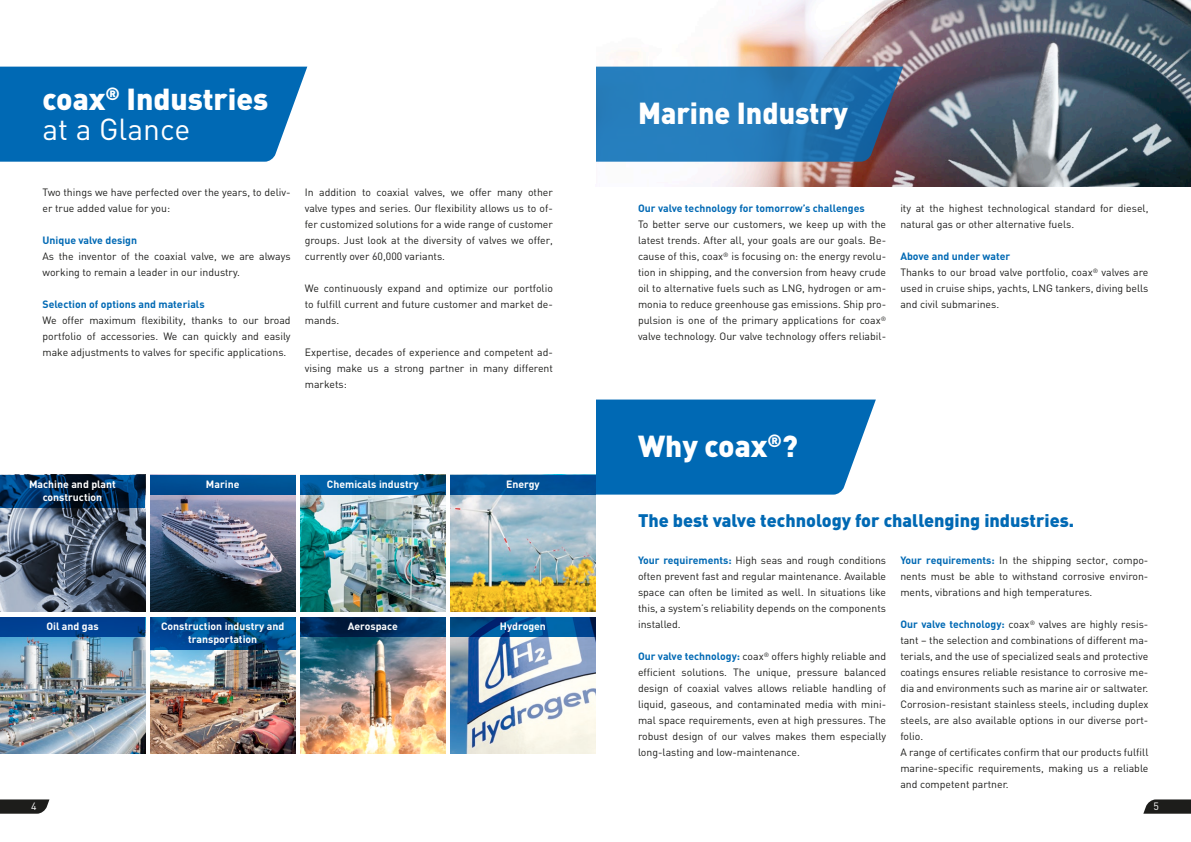
<style>
.page{position:relative;width:1191px;height:842px;background:#fff}
.page>*{position:absolute;margin:0;border:0;box-sizing:border-box;transform-origin:0 0}
.t1{font:900 30px/30px "DIN";color:#fff}
.t2{font:900 30px "DIN";color:#fff;scale:.95 1}
.t3{font:900 18px "DIN";color:#0069b4}
.t4{font:10.5px/16px "DIN";color:#1d1d1b;text-align:justify}
.t5{font:700 10.5px/13px "DIN";color:#fff;text-align:center}
.t6{font:700 10.5px "DIN";color:#0069b4}
.t7{font:10.5px "DIN";color:#fff}
.s1{font-weight:400}
.s2{font-weight:700;color:#0069b4}
</style>
<div class="page">
<svg style="left:1143px;top:799px;width:48px;height:15px"></svg>
<svg style="left:0;top:799px;width:49px;height:15px"></svg>
<img style="left:596px;top:0;width:595px;height:187px">
<div style="left:0;top:67px;width:307px;height:95px;background:#0069b4"></div>
<svg style="left:595px;top:400px;width:281px;height:95px;background:#1173b9"></svg>
<svg style="left:596px;top:67px;width:307px;height:95px;background:#2775b0"></svg>
<img style="left:0;top:508px;width:145px;height:103px">
<img style="left:0;top:637px;width:145px;height:116px">
<img style="left:150px;top:495px;width:145px;height:116px">
<img style="left:150px;top:650px;width:145px;height:103px">
<img style="left:300px;top:495px;width:145px;height:116px">
<img style="left:300px;top:637px;width:145px;height:116px">
<img style="left:450px;top:495px;width:145px;height:116px">
<img style="left:450px;top:637px;width:145px;height:116px">
<svg style="left:0;top:475px;width:145px;height:33px;background:#002b56"></svg>
<div style="left:0;top:617px;width:145px;height:20px;background:#004192"></div>
<div style="left:150px;top:475px;width:145px;height:20px;background:#005094"></div>
<svg style="left:150px;top:617px;width:145px;height:33px;background:#004c8e"></svg>
<svg style="left:300px;top:475px;width:145px;height:20px;background:#005b9c"></svg>
<svg style="left:300px;top:617px;width:145px;height:20px;background:#002b59"></svg>
<div style="left:450px;top:475px;width:145px;height:20px;background:#005097"></div>
<svg style="left:450px;top:617px;width:145px;height:20px;background:#004f93"></svg>
<h1 class="t1" style="left:43px;top:82px;width:227px">coax<sup>®</sup> Industries <span class="s1">at a Glance</span></h1>
<h1 class="t2" style="left:638px;top:93px;width:222px">Marine Industry</h1>
<p class="t4" style="left:43px;top:184px;width:250px">Two things we have perfected over the years, to deliv&shy;er true added value for you:</p>
<p class="t6" style="left:43px;top:233px;width:96px">Unique valve design</p>
<p class="t4" style="left:43px;top:248px;width:250px">As the inventor of the coaxial valve, we are always working to remain a leader in our industry.</p>
<p class="t6" style="left:43px;top:297px;width:164px">Selection of options and materials</p>
<p class="t4" style="left:43px;top:312px;width:250px">We offer maximum flexibility, thanks to our broad portfolio of accessories. We can quickly and easily make adjustments to valves for specific applications.</p>
<p class="t4" style="left:305px;top:184px;width:250px">In addition to coaxial valves, we offer many other valve types and series. Our flexibility allows us to of&shy;fer customized solutions for a wide range of customer groups. Just look at the diversity of valves we offer, currently over 60,000 variants.</p>
<p class="t4" style="left:305px;top:280px;width:250px">We continuously expand and optimize our portfolio to fulfill current and future customer and market de&shy;mands.</p>
<p class="t4" style="left:305px;top:344px;width:250px">Expertise, decades of experience and competent ad&shy;vising make us a strong partner in many different markets:</p>
<p class="t6" style="left:638px;top:201px;width:228px">Our valve technology for tomorrow’s challenges</p>
<p class="t4" style="left:638px;top:216px;width:250px">To better serve our customers, we keep up with the latest trends. After all, your goals are our goals. Be&shy;cause of this, coax<sup>®</sup> is focusing on: the energy revolu&shy;tion in shipping, and the conversion from heavy crude oil to alternative fuels such as LNG, hydrogen or am&shy;monia to reduce greenhouse gas emissions. Ship pro&shy;pulsion is one of the primary applications for coax<sup>® </sup>valve technology. Our valve technology offers reliabil-</p>
<p class="t4" style="left:900px;top:200px;width:250px">ity at the highest technological standard for diesel, natural gas or other alternative fuels.</p>
<p class="t4" style="left:900px;top:248px;width:250px;text-align:left"><span class="s2">Above and under water<br></span>Thanks to our broad valve portfolio, coax<sup>®</sup> valves are used in cruise ships, yachts, LNG tankers, diving bells and civil submarines.</p>
<h1 class="t1" style="left:638px;top:429px;width:161px">Why coax<sup>®</sup>?</h1>
<p class="t5" style="left:29px;top:477px;width:88px">Machine and plant construction</p>
<p class="t5" style="left:206px;top:477px;width:35px">Marine</p>
<p class="t5" style="left:327px;top:477px;width:93px">Chemicals industry</p>
<p class="t5" style="left:506px;top:477px;width:35px">Energy</p>
<h2 class="t3" style="left:638px;top:509px;width:438px">The best valve technology for challenging industries.</h2>
<p class="t5" style="left:46px;top:619px;width:54px">Oil and gas</p>
<p class="t5" style="left:161px;top:619px;width:125px">Construction industry and transportation</p>
<p class="t5" style="left:348px;top:619px;width:51px">Aerospace</p>
<p class="t5" style="left:500px;top:619px;width:48px">Hydrogen</p>
<p class="t4" style="left:638px;top:552px;width:250px"><span class="s2">Your requirements:</span> High seas and rough conditions often prevent fast and regular maintenance. Available space can often be limited as well. In situations like this, a system’s reliability depends on the components installed.</p>
<p class="t4" style="left:638px;top:648px;width:250px"><span class="s2">Our valve technology:</span> coax<sup>®</sup> offers highly reliable and efficient solutions. The unique, pressure balanced design of coaxial valves allows reliable handling of liquid, gaseous, and contaminated media with mini&shy;mal space requirements, even at high pressures. The robust design of our valves makes them especially long-lasting and low-maintenance.</p>
<p class="t4" style="left:900px;top:552px;width:250px"><span class="s2">Your requirements:</span> In the shipping sector, compo&shy;nents must be able to withstand corrosive environ&shy;ments, vibrations and high temperatures.</p>
<p class="t4" style="left:900px;top:616px;width:250px;text-align:left"><span class="s2">Our valve technology:</span> coax<sup>®</sup> valves are highly resis&shy;tant – the selection and combinations of different ma&shy;terials, and the use of specialized seals and protective coatings ensures reliable resistance to corrosive me&shy;dia and environments such as marine air or saltwater.<br>Corrosion-resistant stainless steels, including duplex steels, are also available options in our diverse port&shy;folio.<br>A range of certificates confirm that our products fulfill marine-specific requirements, making us a reliable and competent partner.</p>
<p class="t7" style="left:31px;top:800px;width:7px">4</p>
<p class="t7" style="left:1153px;top:800px;width:7px">5</p>
</div>
